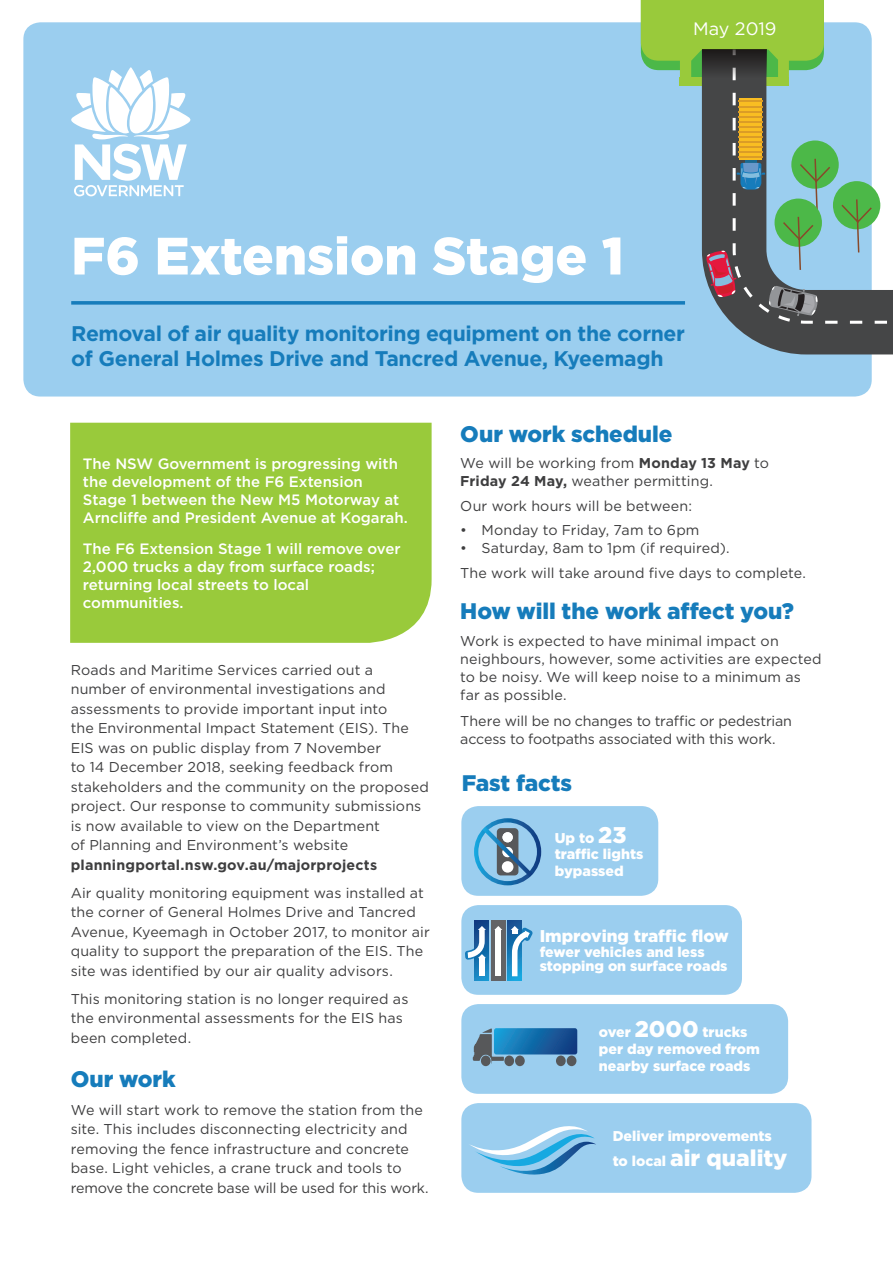
<style>
.page{position:relative;width:893px;height:1263px;background:#fff}
.page>*{position:absolute;margin:0;border:0;box-sizing:border-box;transform-origin:0 0}
.t1{font:900 52.5px "Gotham";color:#fff}
.t2{font:900 22.65px "Gotham";color:#fff}
._01_H4{font:900 22.5px "Gotham";letter-spacing:-.005em;color:#167cbb}
._02_Intro{font:700 21.15px/25.3px "Gotham";letter-spacing:-.015em;color:#167cbb}
.t3{font:18px "Gotham";color:#fff}
.t4{font:900 16.95px "Gotham";color:#fff}
.t5{font:500 15px/18px "Gotham";color:#fff}
._02_Body{font:14.25px/19.5px "Gotham";letter-spacing:.005em;color:#3e3e3f}
.t6{font:900 14.1px/17px "Gotham";color:#fff}
.s1{font-weight:700}
.s2{font-size:22.65px}
.s3{font-size:14.1px}
</style>
<div class="page">
<div style="left:23px;top:22px;width:849px;height:374px;background:#9bceef;border-radius:17px"></div>
<svg style="left:71px;top:301px;width:570px;height:4px;background:#2585c0"></svg>
<svg style="left:734px;top:325px;width:159px;height:62px"></svg>
<svg style="left:641px;top:0;width:252px;height:325px"></svg>
<svg style="left:71px;top:67px;width:119px;height:129px"></svg>
<div style="left:461px;top:806px;width:197px;height:90px;background:#9bceef;border-radius:17px"></div>
<div style="left:474px;top:818px;width:67px;height:67px;border:4px solid #fff;border-radius:50%"></div>
<svg style="left:478px;top:822px;width:59px;height:59px"></svg>
<div style="left:461px;top:1004px;width:327px;height:90px;background:#9bceef;border-radius:17px"></div>
<div style="left:481px;top:1055px;width:10px;height:11px;background:#57585a;border-radius:50%"></div>
<div style="left:504px;top:1055px;width:10px;height:11px;background:#57585a;border-radius:50%"></div>
<div style="left:515px;top:1055px;width:10px;height:11px;background:#57585a;border-radius:50%"></div>
<div style="left:556px;top:1055px;width:10px;height:11px;background:#57585a;border-radius:50%"></div>
<div style="left:567px;top:1055px;width:9px;height:11px;background:#57585a;border-radius:50%"></div>
<svg style="left:473px;top:1028px;width:104px;height:36px"></svg>
<div style="left:461px;top:905px;width:281px;height:90px;background:#9bceef;border-radius:17px"></div>
<svg style="left:475px;top:920px;width:14px;height:61px"></svg>
<svg style="left:508px;top:920px;width:14px;height:61px"></svg>
<div style="left:491px;top:920px;width:14px;height:61px;background:#636366"></div>
<div style="left:496px;top:929px;width:5px;height:47px;background:#fff"></div>
<div style="left:479px;top:957px;width:6px;height:19px;background:#fff"></div>
<svg style="left:510px;top:926px;width:23px;height:53px"></svg>
<svg style="left:465px;top:923px;width:37px;height:37px"></svg>
<div style="left:461px;top:1103px;width:350px;height:90px;background:#9bceef;border-radius:17px"></div>
<svg style="left:469px;top:1126px;width:127px;height:49px"></svg>
<div style="left:70px;top:423px;width:362px;height:220px;background:#99ca3b"></div>
<p class="t3" style="left:693px;top:17px;width:85px">May 2019</p>
<p class="t1" style="left:71px;top:220px;width:554px">F6 Extension Stage 1</p>
<p class="_02_Intro" style="left:71px;top:320px;width:615px">Removal of air quality monitoring equipment on the corner of General Holmes Drive and Tancred Avenue, Kyeemagh</p>
<p class="t5" style="left:83px;top:455px;width:326px">The NSW Government is progressing with the development of the F6 Extension Stage 1 between the New M5 Motorway at Arncliffe and President Avenue at Kogarah.</p>
<p class="t5" style="left:83px;top:540px;width:319px">The F6 Extension Stage 1 will remove over<br>2,000 trucks a day from surface roads; returning local streets to local communities.</p>
<p class="_02_Body" style="left:71px;top:660px;width:360px">Roads and Maritime Services carried out a number of environmental investigations and assessments to provide important input into<br>the Environmental Impact Statement (EIS). The EIS was on public display from 7 November<br>to 14 December 2018, seeking feedback from stakeholders and the community on the proposed project. Our response to community submissions is now available to view on the Department<br>of Planning and Environment’s website <span class="s1">planningportal.nsw.gov.au/majorprojects</span></p>
<p class="_02_Body" style="left:71px;top:883px;width:361px">Air quality monitoring equipment was installed at the corner of General Holmes Drive and Tancred Avenue, Kyeemagh in October 2017, to monitor air quality to support the preparation of the EIS. The site was identified by our air quality advisors.</p>
<p class="_02_Body" style="left:71px;top:989px;width:339px">This monitoring station is no longer required as the environmental assessments for the EIS has been completed.</p>
<h4 class="_01_H4" style="left:71px;top:1063px;width:106px">Our work</h4>
<p class="_02_Body" style="left:71px;top:1100px;width:359px">We will start work to remove the station from the site. This includes disconnecting electricity and removing the fence infrastructure and concrete base. Light vehicles, a crane truck and tools to remove the concrete base will be used for this work.</p>
<h4 class="_01_H4" style="left:460px;top:418px;width:214px">Our work schedule</h4>
<p class="_02_Body" style="left:460px;top:454px;width:310px;line-height:18px">We will be working from <span class="s1">Monday 13 May</span> to<br><span class="s1">Friday 24 May,</span> weather permitting.</p>
<p class="_02_Body" style="left:460px;top:496px;width:233px">Our work hours will be between:</p>
<p class="_02_Body" style="left:460px;top:520px;width:241px">• Monday to Friday, 7am to 6pm</p>
<p class="_02_Body" style="left:460px;top:538px;width:271px">• Saturday, 8am to 1pm (if required).</p>
<p class="_02_Body" style="left:460px;top:562px;width:347px">The work will take around five days to complete.</p>
<h4 class="_01_H4" style="left:460px;top:596px;width:335px">How will the work affect you?</h4>
<p class="_02_Body" style="left:460px;top:632px;width:363px;line-height:18px">Work is expected to have minimal impact on neighbours, however, some activities are expected to be noisy. We will keep noise to a minimum as far as possible.</p>
<p class="_02_Body" style="left:460px;top:712px;width:333px;line-height:18px">There will be no changes to traffic or pedestrian access to footpaths associated with this work.</p>
<h4 class="_01_H4" style="left:462px;top:768px;width:112px">Fast facts</h4>
<p class="t6" style="left:555px;top:830px;width:90px;line-height:15.6px">Up to <span class="s2">23 </span>traffic lights</p>
<p class="t6" style="left:555px;top:862px;width:70px">bypassed</p>
<p class="t4" style="left:540px;top:925px;width:191px">Improving traffic flow</p>
<p class="t6" style="left:540px;top:944px;width:189px;line-height:14.1px">fewer vehicles and less stopping on surface roads</p>
<p class="t6" style="left:599px;top:1023px;width:163px">over <span class="s2">2000</span> trucks per day removed from nearby surface roads</p>
<p class="t6" style="left:613px;top:1127px;width:161px">Deliver improvements</p>
<p class="t2" style="left:613px;top:1142px;width:176px"><span class="s3">to local</span> air quality</p>
</div>
